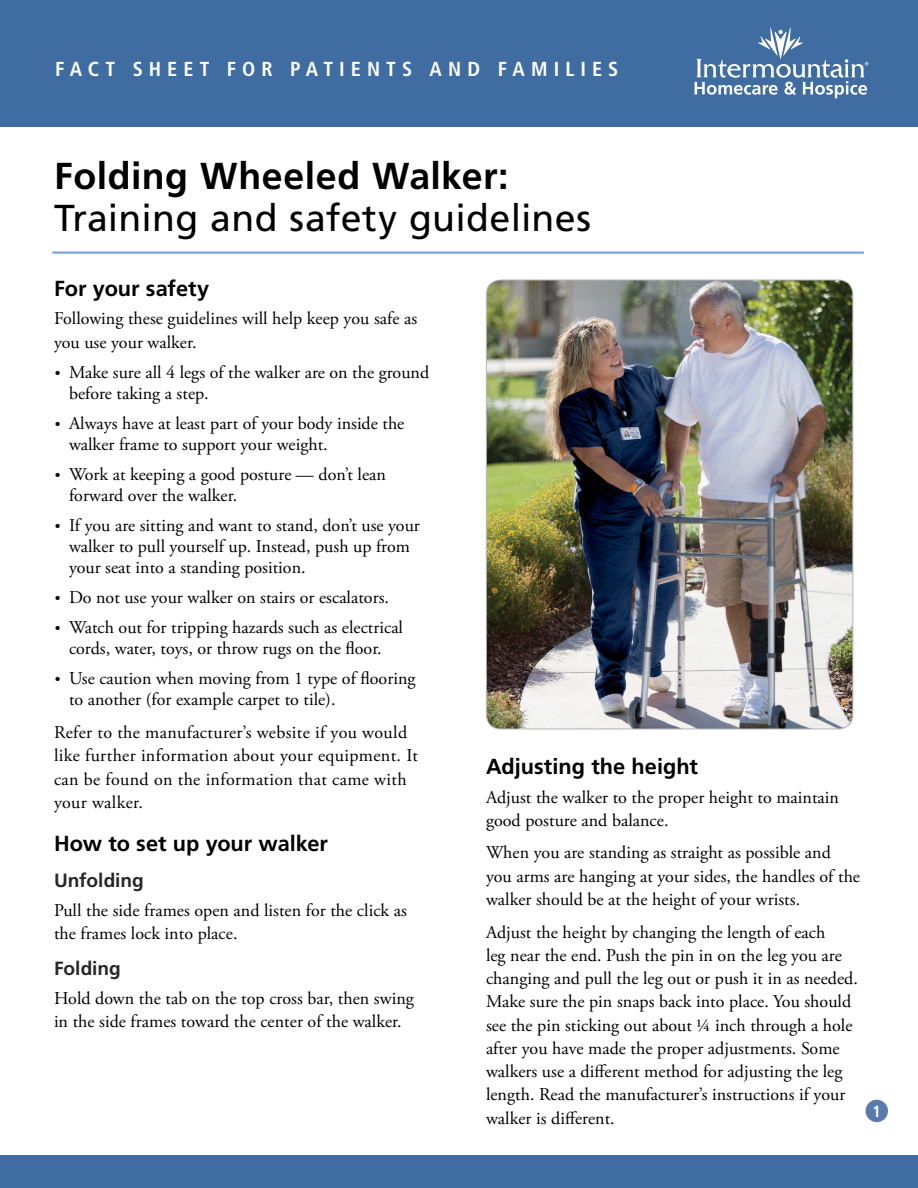
<style>
.page{position:relative;width:918px;height:1188px;background:#fff}
.page>*{position:absolute;margin:0;border:0;box-sizing:border-box;transform-origin:0 0}
.Title__h1{font:37.5px "Frutiger LT Std";letter-spacing:.01em;color:#000}
.Title__h1-2{font:700 37.5px "Frutiger LT Std";letter-spacing:.015em;color:#000}
.Level_1{font:700 21.75px "Frutiger LT Std";color:#000}
.Fact_Sheet_Title{font:700 condensed 20.25px "Frutiger LT Std";letter-spacing:.3em;color:#fff}
.Level_2{font:700 19.2px "Frutiger LT Std";color:#292829}
.Main__p{font:18px/23.2px "Adobe Garamond Pro";color:#000}
.Main__p-2{font:18px/23.2px "Adobe Garamond Pro";letter-spacing:.02em;color:#000}
.Page_Number{font:700 condensed 16.2px "Frutiger LT Std";color:#fff}
.s1{font-size:15px}
</style>
<div class="page">
<div style="left:0;top:1156px;width:918px;height:32px;background:#3f6ca1"></div>
<div style="left:866px;top:1100px;width:22px;height:22px;background:#587bac;border-radius:50%"></div>
<div style="left:0;top:0;width:918px;height:127px;background:#3f6ca1"></div>
<hr style="left:52px;top:251px;width:812px;height:3px;background:#7ba6d8">
<svg style="left:694px;top:28px;width:174px;height:70px"></svg>
<img style="left:486px;top:280px;width:367px;height:449px">
<p class="Fact_Sheet_Title" style="left:55px;top:57px;width:565px">FACT SHEET FOR PATIENTS AND FAMILIES</p>
<p class="Title__h1-2" style="left:54px;top:154px;width:456px">Folding Wheeled Walker:</p>
<p class="Title__h1" style="left:54px;top:196px;width:539px">Training and safety guidelines</p>
<p class="Level_1" style="left:54px;top:276px;width:157px">For your safety</p>
<p class="Main__p" style="left:54px;top:308px;width:365px">Following these guidelines will help keep you safe as you use your walker.</p>
<p class="Main__p" style="left:69px;top:363px;width:362px;line-height:21px;text-indent:-14px"><span class="s1">•</span> Make sure all 4 legs of the walker are on the ground before taking a step.</p>
<p class="Main__p" style="left:69px;top:414px;width:337px;line-height:21px;text-indent:-14px"><span class="s1">•</span> Always have at least part of your body inside the walker frame to support your weight.</p>
<p class="Main__p" style="left:69px;top:465px;width:318px;line-height:21px;text-indent:-14px"><span class="s1">•</span> Work at keeping a good posture — don’t lean forward over the walker.</p>
<p class="Main__p" style="left:69px;top:516px;width:352px;line-height:21px;text-indent:-14px"><span class="s1">•</span> If you are sitting and want to stand, don’t use your walker to pull yourself up. Instead, push up from your seat into a standing position.</p>
<p class="Main__p" style="left:55px;top:586px;width:336px"><span class="s1">•</span> Do not use your walker on stairs or escalators.</p>
<p class="Main__p" style="left:55px;top:618px;width:350px;line-height:21px;text-align:center"><span class="s1">•</span> Watch out for tripping hazards such as electrical cords, water, toys, or throw rugs on the floor.</p>
<p class="Main__p" style="left:69px;top:669px;width:348px;line-height:21px;text-indent:-14px"><span class="s1">•</span> Use caution when moving from 1 type of flooring to another (for example carpet to tile).</p>
<p class="Main__p-2" style="left:54px;top:721px;width:365px">Refer to the manufacturer’s website if you would like further information about your equipment. It can be found on the information that came with your walker.</p>
<p class="Level_1" style="left:54px;top:831px;width:275px">How to set up your walker</p>
<p class="Level_2" style="left:54px;top:869px;width:91px">Unfolding</p>
<p class="Main__p" style="left:54px;top:899px;width:354px">Pull the side frames open and listen for the click as the frames lock into place.</p>
<p class="Level_2" style="left:54px;top:957px;width:68px">Folding</p>
<p class="Main__p" style="left:54px;top:987px;width:361px">Hold down the tab on the top cross bar, then swing in the side frames toward the center of the walker.</p>
<p class="Level_1" style="left:486px;top:754px;width:214px">Adjusting the height</p>
<p class="Main__p" style="left:486px;top:786px;width:355px">Adjust the walker to the proper height to maintain good posture and balance.</p>
<p class="Main__p" style="left:486px;top:842px;width:376px">When you are standing as straight as possible and you arms are hanging at your sides, the handles of the walker should be at the height of your wrists.</p>
<p class="Main__p" style="left:486px;top:921px;width:373px">Adjust the height by changing the length of each<br>leg near the end. Push the pin in on the leg you are changing and pull the leg out or push it in as needed.<br>Make sure the pin snaps back into place. You should see the pin sticking out about ¼ inch through a hole after you have made the proper adjustments. Some walkers use a different method for adjusting the leg length. Read the manufacturer’s instructions if your walker is different.</p>
<p class="Page_Number" style="left:873px;top:1101px;width:10px">1</p>
</div>
